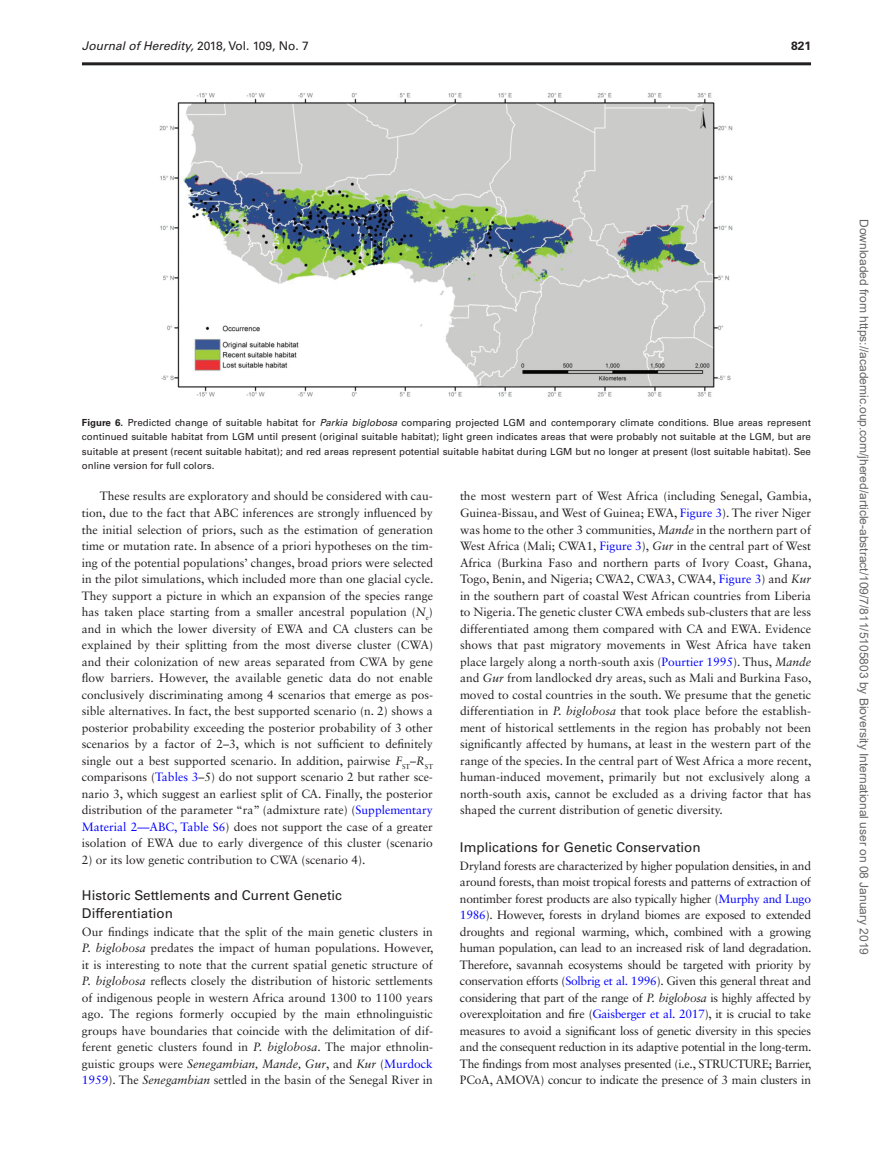
<style>
.page{position:relative;width:893px;height:1174px;background:#fff}
.page>*{position:absolute;margin:0;border:0;box-sizing:border-box;transform-origin:0 0}
.t1{font:13.5px/18px "Univers LT Std";color:#231f20}
.t2{font:12px/16.5px "Sabon LT Std";color:#231f20;text-align:justify}
.t3{font:12px "Arial";color:#666}
.t4{font:italic 12px "Univers LT Std";color:#231f20}
.t5{font:700 12px "Univers LT Std";color:#231f20}
.t6{font:9.75px/14.2px "Univers LT Std";color:#231f20;text-align:justify}
.s1{font-style:normal}
.s2{font-weight:700}
.s3{font-style:italic}
.s4{color:#00f}
</style>
<div class="page">
<img style="left:159px;top:92px;width:574px;height:305px">
<hr style="left:82px;top:62px;width:729px;height:3px;background:#231f20">
<p class="t4" style="left:82px;top:39px;width:228px">Journal of Heredity, <span class="s1">2018, Vol. 109, No. 7</span></p>
<p class="t5" style="left:791px;top:39px;width:22px">821</p>
<p class="t6" style="left:82px;top:415px;width:731px"><span class="s2">Figure 6.</span> Predicted change of suitable habitat for <span class="s3">Parkia biglobosa</span> comparing projected LGM and contemporary climate conditions. Blue areas represent continued suitable habitat from LGM until present (original suitable habitat); light green indicates areas that were probably not suitable at the LGM, but are suitable at present (recent suitable habitat); and red areas represent potential suitable habitat during LGM but no longer at present (lost suitable habitat). See online version for full colors.</p>
<p class="t2" style="left:82px;top:488px;width:353px;text-indent:18px">These results are exploratory and should be considered with cau&shy;tion, due to the fact that ABC inferences are strongly influenced by the initial selection of priors, such as the estimation of generation time or mutation rate. In absence of a priori hypotheses on the tim&shy;ing of the potential populations’ changes, broad priors were selected in the pilot simulations, which included more than one glacial cycle.<br>They support a picture in which an expansion of the species range has taken place starting from a smaller ancestral population (<span class="s3">N</span><sub>e</sub>) and in which the lower diversity of EWA and CA clusters can be explained by their splitting from the most diverse cluster (CWA) and their colonization of new areas separated from CWA by gene flow barriers. However, the available genetic data do not enable conclusively discriminating among 4 scenarios that emerge as pos&shy;sible alternatives. In fact, the best supported scenario (n. 2) shows a posterior probability exceeding the posterior probability of 3 other scenarios by a factor of 2–3, which is not sufficient to definitely single out a best supported scenario. In addition, pairwise <span class="s3">F</span><sub>ST</sub>–<span class="s3">R</span><sub>ST </sub>comparisons (<span class="s4">Tables 3</span>–5) do not support scenario 2 but rather sce&shy;nario 3, which suggest an earliest split of CA. Finally, the posterior distribution of the parameter “ra” (admixture rate) (<span class="s4">Supplementary Material 2—ABC, Table S6</span>) does not support the case of a greater isolation of EWA due to early divergence of this cluster (scenario</p>
<p class="t2" style="left:82px;top:851px;width:285px">2) or its low genetic contribution to CWA (scenario 4).</p>
<p class="t1" style="left:82px;top:886px;width:262px">Historic Settlements and Current Genetic<br>Differentiation</p>
<p class="t2" style="left:82px;top:923px;width:353px">Our findings indicate that the split of the main genetic clusters in <span class="s3">P. biglobosa</span> predates the impact of human populations. However, it is interesting to note that the current spatial genetic structure of <span class="s3">P. biglobosa</span> reflects closely the distribution of historic settlements of indigenous people in western Africa around 1300 to 1100 years ago. The regions formerly occupied by the main ethnolinguistic groups have boundaries that coincide with the delimitation of dif&shy;ferent genetic clusters found in <span class="s3">P. biglobosa</span>. The major ethnolin&shy;guistic groups were <span class="s3">Senegambian, Mande, Gur</span>, and <span class="s3">Kur</span> (<span class="s4">Murdock 1959</span>). The <span class="s3">Senegambian</span> settled in the basin of the Senegal River in</p>
<p class="t2" style="left:460px;top:488px;width:353px">the most western part of West Africa (including Senegal, Gambia, Guinea-Bissau, and West of Guinea; EWA, <span class="s4">Figure 3</span>). The river Niger was home to the other 3 communities, <span class="s3">Mande</span> in the northern part of West Africa (Mali; CWA1, <span class="s4">Figure 3</span>), <span class="s3">Gur</span> in the central part of West Africa (Burkina Faso and northern parts of Ivory Coast, Ghana, Togo, Benin, and Nigeria; CWA2, CWA3, CWA4, <span class="s4">Figure 3</span>) and <span class="s3">Kur </span>in the southern part of coastal West African countries from Liberia to Nigeria. The genetic cluster CWA embeds sub-clusters that are less differentiated among them compared with CA and EWA. Evidence shows that past migratory movements in West Africa have taken place largely along a north-south axis (<span class="s4">Pourtier 1995</span>). Thus, <span class="s3">Mande </span>and <span class="s3">Gur</span> from landlocked dry areas, such as Mali and Burkina Faso, moved to costal countries in the south. We presume that the genetic differentiation in <span class="s3">P. biglobosa</span> that took place before the establish&shy;ment of historical settlements in the region has probably not been significantly affected by humans, at least in the western part of the range of the species. In the central part of West Africa a more recent, human-induced movement, primarily but not exclusively along a north-south axis, cannot be excluded as a driving factor that has shaped the current distribution of genetic diversity.</p>
<p class="t1" style="left:460px;top:838px;width:242px">Implications for Genetic Conservation</p>
<p class="t2" style="left:460px;top:857px;width:353px">Dryland forests are characterized by higher population densities, in and around forests, than moist tropical forests and patterns of extraction of nontimber forest products are also typically higher (<span class="s4">Murphy and Lugo 1986</span>). However, forests in dryland biomes are exposed to extended droughts and regional warming, which, combined with a growing human population, can lead to an increased risk of land degradation.<br>Therefore, savannah ecosystems should be targeted with priority by conservation efforts (<span class="s4">Solbrig et al. 1996</span>). Given this general threat and considering that part of the range of <span class="s3">P. biglobosa</span> is highly affected by overexploitation and fire (<span class="s4">Gaisberger et al. 2017</span>), it is crucial to take measures to avoid a significant loss of genetic diversity in this species and the consequent reduction in its adaptive potential in the long-term.<br>The findings from most analyses presented (i.e., STRUCTURE; Barrier, PCoA, AMOVA) concur to indicate the presence of 3 main clusters in</p>
<p class="t3" style="left:868px;top:219px;width:737px;rotate:90deg">Downloaded from https://academic.oup.com/jhered/article-abstract/109/7/811/5105803 by Bioversity International user on 08 January 2019</p>
</div>
